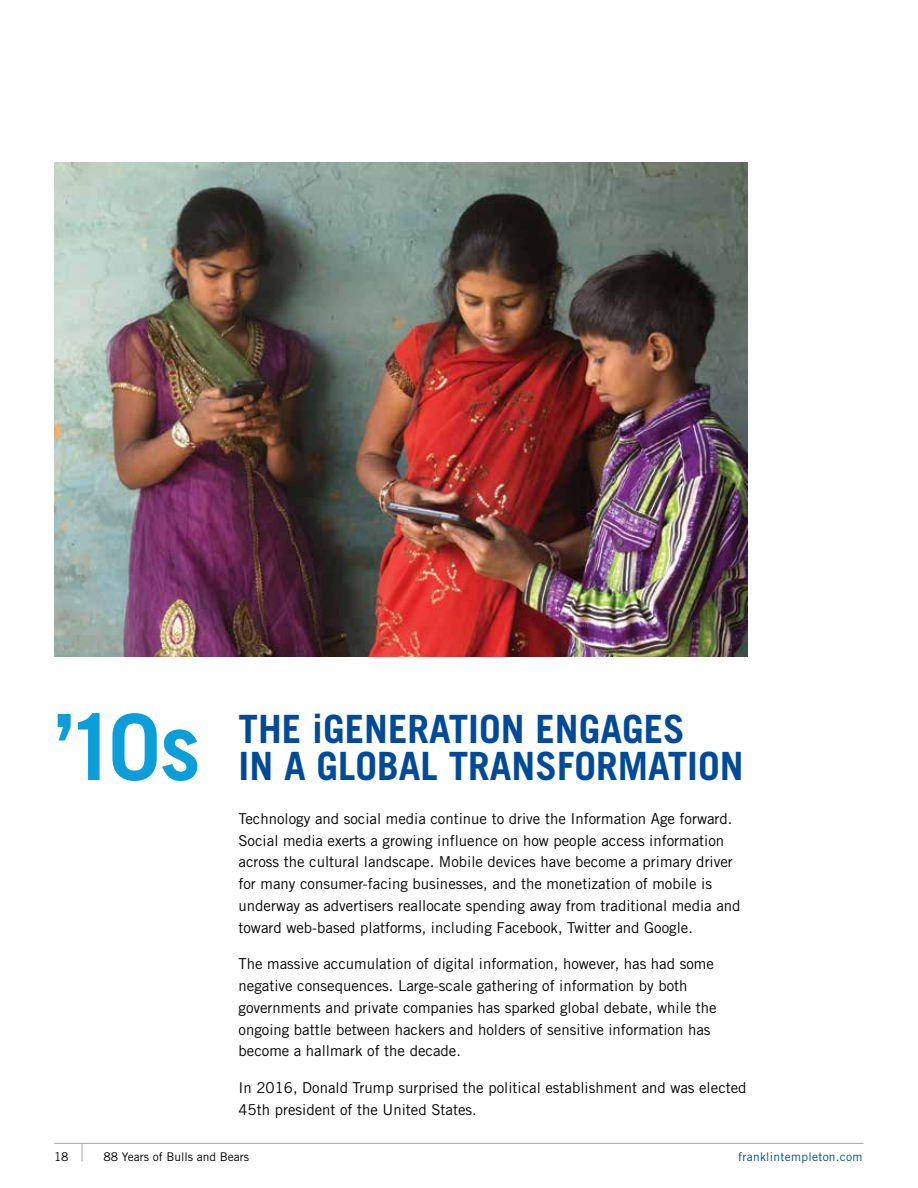
<style>
.page{position:relative;width:918px;height:1188px;background:#fff}
.page>*{position:absolute;margin:0;border:0;box-sizing:border-box;transform-origin:0 0}
.t1{font:700 91.5px "Trade Gothic LT Std";color:#0c9ed9}
.t2{font:700 39px/37.5px "Trade Gothic LT Std";color:#004a97}
.t3{font:15px/21.8px "Trade Gothic LT Std";color:#000}
.t4{font:12px "Trade Gothic LT Std";color:#000}
.t5{font:12px "Trade Gothic LT Std";letter-spacing:.025em;color:#004a97}
</style>
<div class="page">
<hr style="left:54px;top:1143px;width:810px;height:1px;background:#a7a9ac">
<svg style="left:82px;top:1144px;width:1px;height:17px"></svg>
<img style="left:54px;top:162px;width:693px;height:495px">
<h1 class="t1" style="left:54px;top:691px;width:148px">’10s</h1>
<h2 class="t2" style="left:238px;top:709px;width:507px">THE iGENERATION ENGAGES<br>IN A GLOBAL TRANSFORMATION</h2>
<p class="t3" style="left:238px;top:807px;width:504px">Technology and social media continue to drive the Information Age forward.<br>Social media exerts a growing influence on how people access information across the cultural landscape. Mobile devices have become a primary driver for many consumer-facing businesses, and the monetization of mobile is underway as advertisers reallocate spending away from traditional media and toward web-based platforms, including Facebook, Twitter and Google.</p>
<p class="t3" style="left:238px;top:953px;width:480px">The massive accumulation of digital information, however, has had some negative consequences. Large-scale gathering of information by both governments and private companies has sparked global debate, while the ongoing battle between hackers and holders of sensitive information has become a hallmark of the decade.</p>
<p class="t3" style="left:238px;top:1077px;width:510px">In 2016, Donald Trump surprised the political establishment and was elected<br>45th president of the United States.</p>
<p class="t4" style="left:54px;top:1149px;width:16px">18</p>
<p class="t4" style="left:104px;top:1149px;width:147px">88 Years of Bulls and Bears</p>
<p class="t5" style="left:738px;top:1149px;width:126px">franklintempleton.com</p>
</div>
